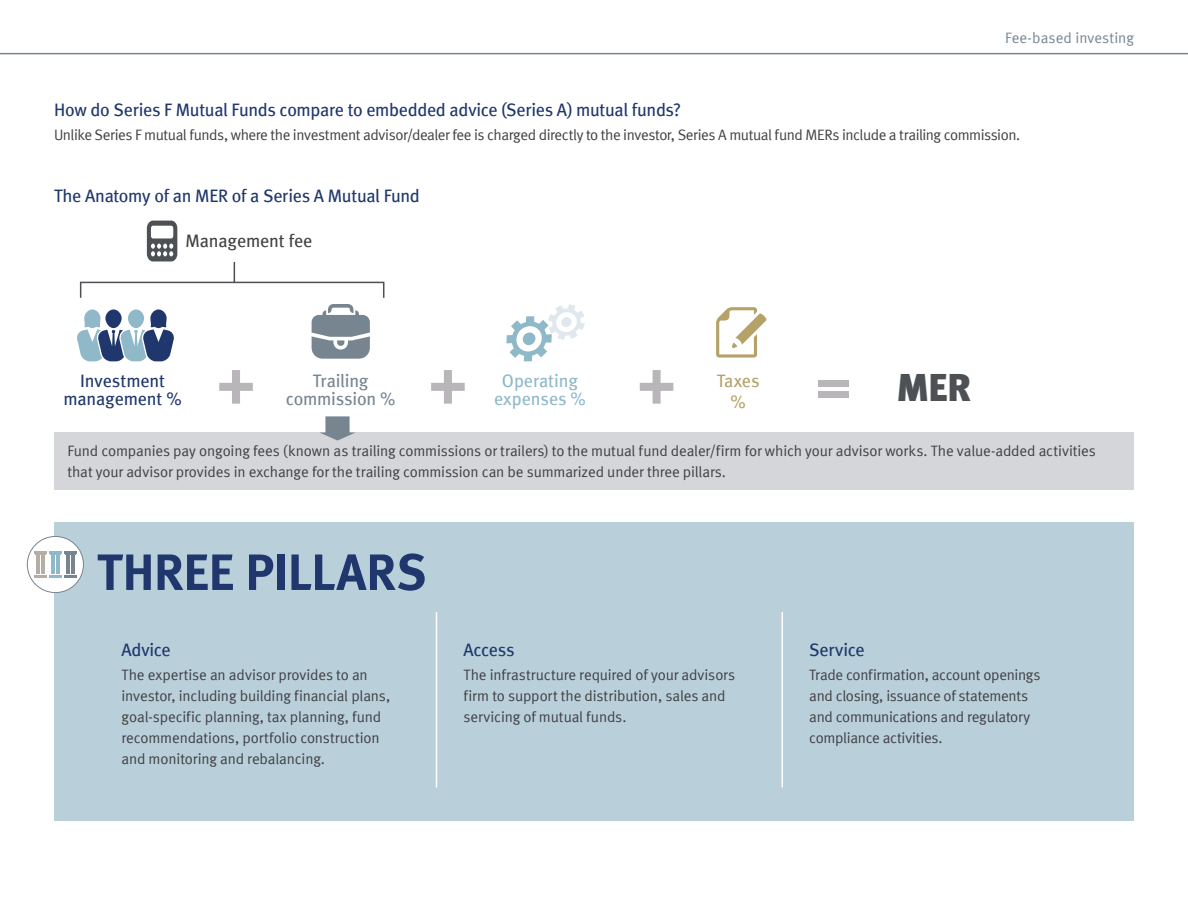
<style>
.page{position:relative;width:1188px;height:918px;background:#fff}
.page>*{position:absolute;margin:0;border:0;box-sizing:border-box;transform-origin:0 0}
.Sidebar_Title{font:51px "Meta Bold LF";color:#1f376c}
.t1{font:38.4px "Meta Black LF";color:#4d5054}
.Subhead{font:18px/18px "Meta Book LF";letter-spacing:-.015em;color:#1f376c;text-align:center}
.t2{font:18px/18px "Meta Book LF";letter-spacing:-.015em;color:#778591;text-align:center}
.t3{font:18px/18px "Meta Book LF";color:#8fb8c9;text-align:center}
.t4{font:18px "Meta Book LF";letter-spacing:-.005em;color:#414042}
.t5{font:18px/21px "Meta Book LF";letter-spacing:-.01em;color:#b5a268;text-align:center}
.Body{font:15px/21px "Meta Normal LF";letter-spacing:-.01em;color:#414042}
.Body-2{font:15px "Meta Normal LF";letter-spacing:-.03em;color:#414042}
.t6{font:15px "Meta Normal LF";letter-spacing:.005em;color:#778591}
</style>
<div class="page">
<hr style="left:0;top:53px;width:1188px;height:1px;background:#778591">
<div style="left:54px;top:522px;width:1080px;height:299px;background:#b9d0db"></div>
<hr style="left:436px;top:612px;width:1px;height:175px;background:#fff">
<hr style="left:782px;top:612px;width:1px;height:175px;background:#fff">
<div style="left:27px;top:536px;width:56px;height:57px;background:#fff;border-radius:50%"></div>
<div style="left:27px;top:536px;width:57px;height:57px;border:1px solid #778591;border-radius:50%"></div>
<svg style="left:34px;top:551px;width:43px;height:27px"></svg>
<div style="left:54px;top:432px;width:1080px;height:58px;background:#d4d6da"></div>
<svg style="left:320px;top:416px;width:35px;height:25px"></svg>
<svg style="left:506px;top:304px;width:79px;height:57px"></svg>
<div style="left:819px;top:392px;width:30px;height:6px;background:#b8b6b8"></div>
<div style="left:819px;top:380px;width:30px;height:7px;background:#b8b6b8"></div>
<svg style="left:219px;top:370px;width:34px;height:34px"></svg>
<svg style="left:431px;top:370px;width:34px;height:34px"></svg>
<svg style="left:640px;top:370px;width:33px;height:34px"></svg>
<svg style="left:716px;top:307px;width:51px;height:51px"></svg>
<svg style="left:77px;top:221px;width:308px;height:140px"></svg>
<p class="t6" style="left:1005px;top:29px;width:130px">Fee-based investing</p>
<p class="Subhead" style="left:54px;top:101px;width:629px">How do Series F Mutual Funds compare to embedded advice (Series A) mutual funds?</p>
<p class="Body-2" style="left:54px;top:126px;width:968px">Unlike Series F mutual funds, where the investment advisor/dealer fee is charged directly to the investor, Series A mutual fund MERs include a trailing commission.</p>
<p class="Subhead" style="left:54px;top:187px;width:367px">The Anatomy of an MER of a Series A Mutual Fund</p>
<p class="t4" style="left:186px;top:231px;width:128px">Management fee</p>
<p class="Subhead" style="left:63px;top:372px;width:120px">Investment management %</p>
<p class="t2" style="left:286px;top:372px;width:111px">Trailing commission %</p>
<p class="t3" style="left:494px;top:372px;width:93px">Operating expenses %</p>
<p class="t5" style="left:717px;top:370px;width:44px">Taxes %</p>
<p class="t1" style="left:896px;top:364px;width:76px">MER</p>
<p class="Body" style="left:68px;top:440px;width:1030px">Fund companies pay ongoing fees (known as trailing commissions or trailers) to the mutual fund dealer/firm for which your advisor works. The value-added activities that your advisor provides in exchange for the trailing commission can be summarized under three pillars.</p>
<p class="Sidebar_Title" style="left:97px;top:542px;width:331px">THREE PILLARS</p>
<p class="Subhead" style="left:122px;top:640px;width:51px">Advice</p>
<p class="Body" style="left:122px;top:664px;width:270px">The expertise an advisor provides to an investor, including building financial plans, goal-specific planning, tax planning, fund recommendations, portfolio construction and monitoring and rebalancing.</p>
<p class="Subhead" style="left:464px;top:640px;width:53px">Access</p>
<p class="Body" style="left:464px;top:664px;width:273px">The infrastructure required of your advisors firm to support the distribution, sales and servicing of mutual funds.</p>
<p class="Subhead" style="left:809px;top:640px;width:57px">Service</p>
<p class="Body" style="left:809px;top:664px;width:233px">Trade confirmation, account openings and closing, issuance of statements and communications and regulatory compliance activities.</p>
</div>
